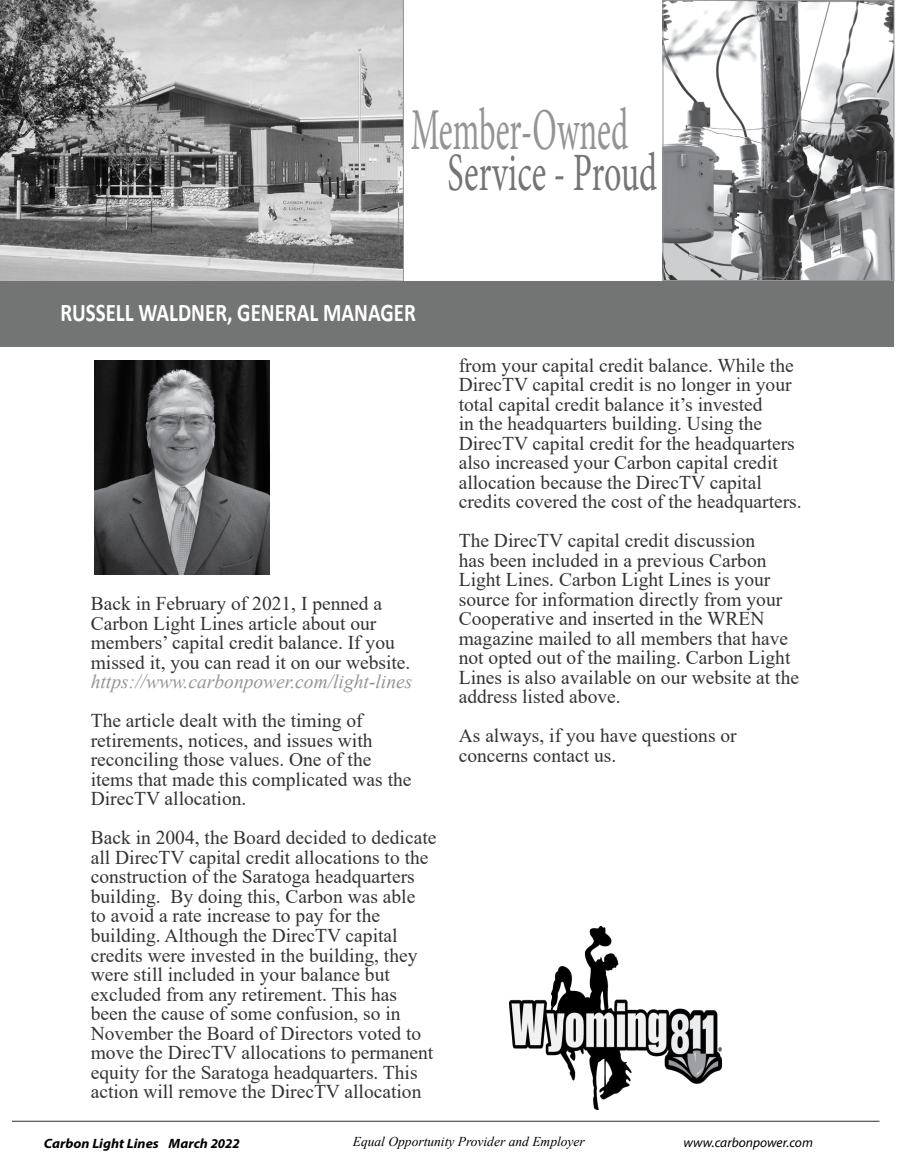
<style>
.page{position:relative;width:905px;height:1175px;background:#fff}
.page>*{position:absolute;margin:0;border:0;box-sizing:border-box;transform-origin:0 0}
.t1{font:59.4px "Minion Pro";color:#949494;scale:.55 1}
.t2{font:54px "Minion Pro";color:#737474;scale:.63 1}
.Body{font:700 25.5px "Calibri";color:#fff;scale:.82 1}
.t3{font:19.5px/19.5px "Times New Roman";color:#333}
.t4{font:italic 13.5px "Times New Roman";color:#000}
.t5{font:italic 700 13.5px "Myriad Pro";color:#000;scale:1.06 1}
.t6{font:italic 13.5px "Myriad Pro";color:#000}
.s1{font-style:italic;color:#949494}
</style>
<div class="page">
<svg style="left:0;top:0;width:404px;height:281px;background:#979797"></svg>
<div style="left:0;top:281px;width:893px;height:66px;background:#737474"></div>
<img style="left:95px;top:360px;width:174px;height:214px">
<img style="left:664px;top:2px;width:228px;height:277px">
<div style="left:662px;top:0;width:232px;height:281px;border:1px solid #949494"></div>
<hr style="left:12px;top:1120px;width:867px;height:1px;background:#3c272a">
<img style="left:509px;top:926px;width:212px;height:183px">
<p class="t1" style="left:411px;top:91px;width:397px">Member-Owned</p>
<p class="t2" style="left:447px;top:136px;width:334px">Service - Proud</p>
<p class="Body" style="left:60px;top:294px;width:435px">RUSSELL WALDNER, GENERAL MANAGER</p>
<p class="t3" style="left:91px;top:593px;width:323px">Back in February of 2021, I penned a Carbon Light Lines article about our members’ capital credit balance. If you missed it, you can read it on our website. <span class="s1">https://www.carbonpower.com/light-lines</span></p>
<p class="t3" style="left:91px;top:710px;width:322px">The article dealt with the timing of retirements, notices, and issues with reconciling those values. One of the items that made this complicated was the DirecTV allocation.</p>
<p class="t3" style="left:91px;top:827px;width:347px">Back in 2004, the Board decided to dedicate all DirecTV capital credit allocations to the construction of the Saratoga headquarters building. By doing this, Carbon was able<br>to avoid a rate increase to pay for the building. Although the DirecTV capital credits were invested in the building, they were still included in your balance but excluded from any retirement. This has been the cause of some confusion, so in November the Board of Directors voted to move the DirecTV allocations to permanent equity for the Saratoga headquarters. This action will remove the DirecTV allocation</p>
<p class="t3" style="left:459px;top:355px;width:344px">from your capital credit balance. While the DirecTV capital credit is no longer in your total capital credit balance it’s invested<br>in the headquarters building. Using the DirecTV capital credit for the headquarters also increased your Carbon capital credit allocation because the DirecTV capital credits covered the cost of the headquarters.</p>
<p class="t3" style="left:459px;top:530px;width:342px">The DirecTV capital credit discussion<br>has been included in a previous Carbon Light Lines. Carbon Light Lines is your source for information directly from your Cooperative and inserted in the WREN magazine mailed to all members that have not opted out of the mailing. Carbon Light Lines is also available on our website at the address listed above.</p>
<p class="t3" style="left:459px;top:725px;width:279px">As always, if you have questions or concerns contact us.</p>
<p class="t5" style="left:44px;top:1134px;width:186px">Carbon Light Lines March 2022</p>
<p class="t4" style="left:353px;top:1132px;width:233px">Equal Opportunity Provider and Employer</p>
<p class="t6" style="left:683px;top:1134px;width:131px">www.carbonpower.com</p>
</div>
